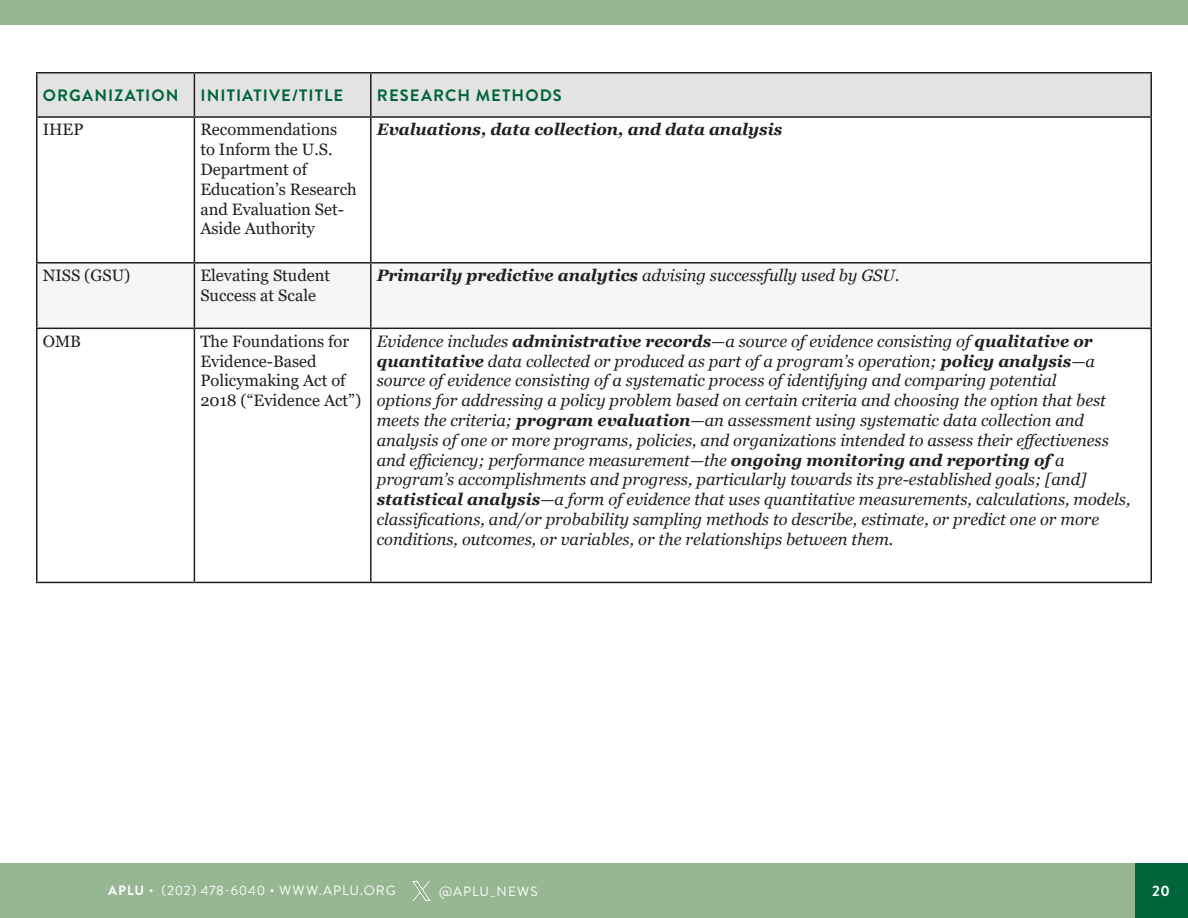
<style>
.page{position:relative;width:1188px;height:918px;background:#fff}
.page>*{position:absolute;margin:0;border:0;box-sizing:border-box;transform-origin:0 0}
.t1{font:italic 16.5px/19.8px "Georgia";color:#231f20}
.t2{font:16.5px/19.8px "Georgia";color:#231f20}
._02_Subhead{font:700 16.5px "Brandon Grotesque";letter-spacing:.065em;color:#00653a}
.t3{font:italic 700 16.5px "Georgia";color:#231f20}
.t4{font:700 15px "Brandon Grotesque";color:#fff}
.t5{font:13.5px "Brandon Grotesque";letter-spacing:.07em;color:#fff}
.s1{font-weight:700}
</style>
<div class="page">
<div style="left:0;top:863px;width:1180px;height:55px;background:#96b792"></div>
<div style="left:0;top:0;width:1188px;height:25px;background:#96b792"></div>
<div style="left:1136px;top:863px;width:52px;height:55px;background:#00653a"></div>
<img style="left:412px;top:882px;width:18px;height:18px">
<div style="left:38px;top:74px;width:1112px;height:42px;background:#e3e3e3"></div>
<div style="left:38px;top:264px;width:1112px;height:64px;background:#f6f6f6"></div>
<hr style="left:36px;top:72px;width:158px;height:2px;background:#231f20">
<hr style="left:36px;top:74px;width:2px;height:42px;background:#231f20">
<hr style="left:194px;top:72px;width:177px;height:2px;background:#231f20">
<hr style="left:194px;top:74px;width:1px;height:42px;background:#231f20">
<hr style="left:371px;top:72px;width:781px;height:2px;background:#231f20">
<hr style="left:370px;top:74px;width:2px;height:42px;background:#231f20">
<hr style="left:1150px;top:74px;width:2px;height:42px;background:#231f20">
<hr style="left:36px;top:116px;width:158px;height:2px;background:#231f20">
<hr style="left:194px;top:116px;width:177px;height:2px;background:#231f20">
<hr style="left:371px;top:116px;width:781px;height:2px;background:#231f20">
<hr style="left:36px;top:118px;width:2px;height:144px;background:#231f20">
<hr style="left:194px;top:118px;width:1px;height:144px;background:#231f20">
<hr style="left:370px;top:118px;width:2px;height:144px;background:#231f20">
<hr style="left:1150px;top:118px;width:2px;height:144px;background:#231f20">
<hr style="left:36px;top:262px;width:158px;height:2px;background:#231f20">
<hr style="left:36px;top:264px;width:2px;height:64px;background:#231f20">
<hr style="left:194px;top:262px;width:177px;height:2px;background:#231f20">
<hr style="left:194px;top:264px;width:1px;height:64px;background:#231f20">
<hr style="left:371px;top:262px;width:781px;height:2px;background:#231f20">
<hr style="left:370px;top:264px;width:2px;height:64px;background:#231f20">
<hr style="left:1150px;top:264px;width:2px;height:64px;background:#231f20">
<hr style="left:36px;top:328px;width:158px;height:1px;background:#231f20">
<hr style="left:36px;top:329px;width:2px;height:253px;background:#231f20">
<hr style="left:194px;top:328px;width:177px;height:1px;background:#231f20">
<hr style="left:194px;top:329px;width:1px;height:253px;background:#231f20">
<hr style="left:371px;top:328px;width:781px;height:1px;background:#231f20">
<hr style="left:370px;top:329px;width:2px;height:253px;background:#231f20">
<hr style="left:1150px;top:329px;width:2px;height:253px;background:#231f20">
<hr style="left:36px;top:582px;width:158px;height:1px;background:#231f20">
<hr style="left:194px;top:582px;width:177px;height:1px;background:#231f20">
<hr style="left:371px;top:582px;width:781px;height:1px;background:#231f20">
<p class="_02_Subhead" style="left:43px;top:83px;width:137px">ORGANIZATION</p>
<p class="_02_Subhead" style="left:201px;top:83px;width:144px">INITIATIVE/TITLE</p>
<p class="_02_Subhead" style="left:377px;top:83px;width:187px">RESEARCH METHODS</p>
<p class="t2" style="left:43px;top:120px;width:42px">IHEP</p>
<p class="t2" style="left:200px;top:120px;width:158px">Recommendations<br>to Inform the U.S.<br>Department of<br>Education’s Research and Evaluation Set-<br>Aside Authority</p>
<p class="t3" style="left:377px;top:119px;width:407px">Evaluations, data collection, and data analysis</p>
<p class="t2" style="left:43px;top:266px;width:89px">NISS (GSU)</p>
<p class="t2" style="left:200px;top:266px;width:131px">Elevating Student<br>Success at Scale</p>
<p class="t1" style="left:377px;top:266px;width:524px"><span class="s1">Primarily predictive analytics</span> advising successfully used by GSU.</p>
<p class="t2" style="left:43px;top:332px;width:40px">OMB</p>
<p class="t2" style="left:200px;top:332px;width:150px">The Foundations for<br>Evidence-Based</p>
<p class="t2" style="left:200px;top:371px;width:162px">Policymaking Act of<br>2018 (“Evidence Act”)</p>
<p class="t1" style="left:377px;top:331px;width:755px">Evidence includes <span class="s1">administrative records</span>—a source of evidence consisting of <span class="s1">qualitative or quantitative</span> data collected or produced as part of a program’s operation; <span class="s1">policy analysis</span>—a source of evidence consisting of a systematic process of identifying and comparing potential<br>options for addressing a policy problem based on certain criteria and choosing the option that best meets the criteria; <span class="s1">program evaluation</span>—an assessment using systematic data collection and analysis of one or more programs, policies, and organizations intended to assess their effectiveness and efficiency; performance measurement—the <span class="s1">ongoing monitoring and reporting of</span> a program’s accomplishments and progress, particularly towards its pre-established goals; [and] <span class="s1">statistical analysis</span>—a form of evidence that uses quantitative measurements, calculations, models, classifications, and/or probability sampling methods to describe, estimate, or predict one or more conditions, outcomes, or variables, or the relationships between them.</p>
<p class="t5" style="left:108px;top:881px;width:289px"><span class="s1">APLU</span> • (202) 478-6040 • WWW.APLU.ORG</p>
<p class="t5" style="left:439px;top:882px;width:100px">@APLU_NEWS</p>
<p class="t4" style="left:1152px;top:880px;width:19px">20</p>
</div>
